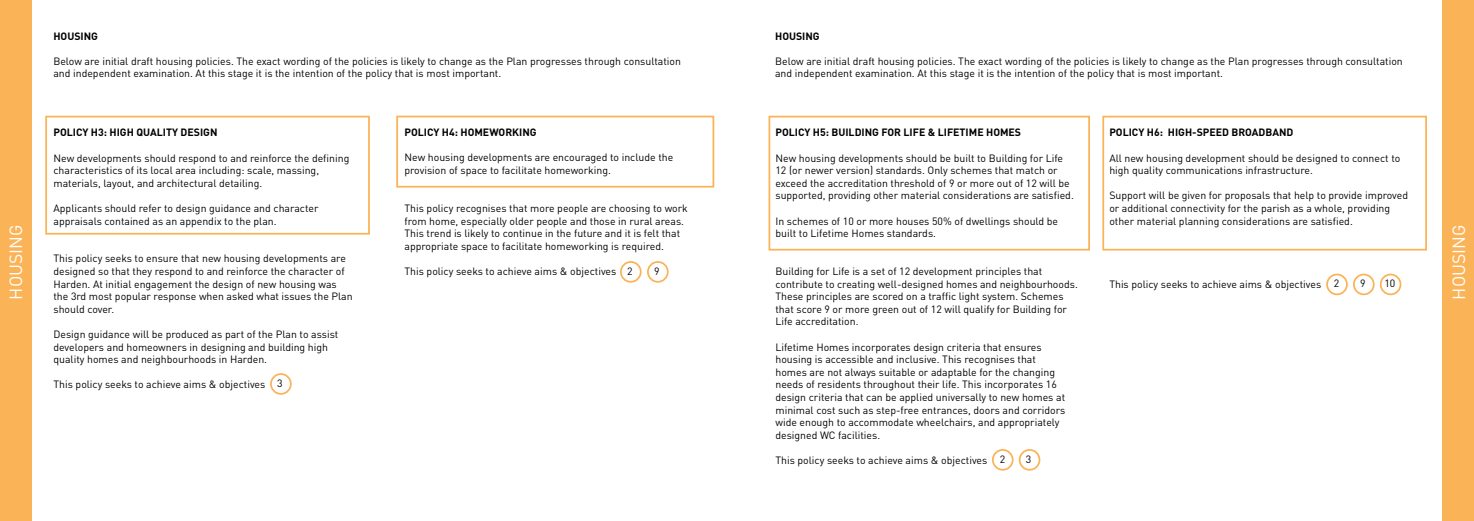
<style>
.page{position:relative;width:1474px;height:521px;background:#fff}
.page>*{position:absolute;margin:0;border:0;box-sizing:border-box;transform-origin:0 0}
.t1{font:17.5px "DINOT";color:#fff}
.t2{font:10.5px/12.6px "DINOT";color:#000}
.t3{font:700 10.5px "DINOT";color:#000}
</style>
<div class="page">
<div style="left:0;top:0;width:31px;height:521px;background:#fbb357"></div>
<div style="left:1442px;top:0;width:31px;height:521px;background:#fbb357"></div>
<div style="left:768px;top:116px;width:321px;height:135px;border:2px solid #fbb357"></div>
<div style="left:1018px;top:449px;width:22px;height:22px;border:2px solid #fbb357;border-radius:50%"></div>
<div style="left:992px;top:449px;width:21px;height:22px;border:2px solid #fbb357;border-radius:50%"></div>
<div style="left:1102px;top:116px;width:324px;height:135px;border:2px solid #fbb357"></div>
<div style="left:1352px;top:274px;width:22px;height:21px;border:2px solid #fbb357;border-radius:50%"></div>
<div style="left:1326px;top:274px;width:21px;height:21px;border:2px solid #fbb357;border-radius:50%"></div>
<div style="left:1379px;top:274px;width:22px;height:21px;border:2px solid #fbb357;border-radius:50%"></div>
<div style="left:45px;top:116px;width:325px;height:119px;border:2px solid #fbb357"></div>
<div style="left:270px;top:373px;width:22px;height:22px;border:2px solid #fbb357;border-radius:50%"></div>
<div style="left:396px;top:116px;width:318px;height:72px;border:2px solid #fbb357"></div>
<div style="left:620px;top:261px;width:21px;height:22px;border:2px solid #fbb357;border-radius:50%"></div>
<div style="left:647px;top:261px;width:21px;height:22px;border:2px solid #fbb357;border-radius:50%"></div>
<p class="t3" style="left:53px;top:29px;width:46px">HOUSING</p>
<p class="t2" style="left:53px;top:54px;width:629px">Below are initial draft housing policies. The exact wording of the policies is likely to change as the Plan progresses through consultation and independent examination. At this stage it is the intention of the policy that is most important.</p>
<p class="t3" style="left:775px;top:29px;width:46px">HOUSING</p>
<p class="t2" style="left:775px;top:54px;width:629px">Below are initial draft housing policies. The exact wording of the policies is likely to change as the Plan progresses through consultation and independent examination. At this stage it is the intention of the policy that is most important.</p>
<p class="t3" style="left:404px;top:126px;width:134px">POLICY H4: HOMEWORKING</p>
<p class="t2" style="left:404px;top:151px;width:270px">New housing developments are encouraged to include the provision of space to facilitate homeworking.</p>
<p class="t2" style="left:404px;top:202px;width:285px">This policy recognises that more people are choosing to work from home, especially older people and those in rural areas.<br>This trend is likely to continue in the future and it is felt that appropriate space to facilitate homeworking is required.</p>
<p class="t2" style="left:404px;top:265px;width:229px">This policy seeks to achieve aims &amp; objectives 2</p>
<p class="t2" style="left:654px;top:265px;width:7px">9</p>
<p class="t3" style="left:775px;top:126px;width:247px">POLICY H5: BUILDING FOR LIFE &amp; LIFETIME HOMES</p>
<p class="t2" style="left:775px;top:151px;width:300px">New housing developments should be built to Building for Life 12 (or newer version) standards. Only schemes that match or exceed the accreditation threshold of 9 or more out of 12 will be supported, providing other material considerations are satisfied.</p>
<p class="t2" style="left:775px;top:214px;width:284px">In schemes of 10 or more houses 50% of dwellings should be built to Lifetime Homes standards.</p>
<p class="t2" style="left:775px;top:265px;width:304px">Building for Life is a set of 12 development principles that contribute to creating well-designed homes and neighbourhoods.<br>These principles are scored on a traffic light system. Schemes that score 9 or more green out of 12 will qualify for Building for Life accreditation.</p>
<p class="t2" style="left:775px;top:340px;width:291px">Lifetime Homes incorporates design criteria that ensures housing is accessible and inclusive. This recognises that homes are not always suitable or adaptable for the changing needs of residents throughout their life. This incorporates 16 design criteria that can be applied universally to new homes at minimal cost such as step-free entrances, doors and corridors wide enough to accommodate wheelchairs, and appropriately designed WC facilities.</p>
<p class="t2" style="left:775px;top:454px;width:231px">This policy seeks to achieve aims &amp; objectives 2</p>
<p class="t2" style="left:1025px;top:453px;width:7px">3</p>
<p class="t3" style="left:53px;top:126px;width:166px">POLICY H3: HIGH QUALITY DESIGN</p>
<p class="t2" style="left:53px;top:151px;width:297px">New developments should respond to and reinforce the defining characteristics of its local area including: scale, massing, materials, layout, and architectural detailing.</p>
<p class="t2" style="left:53px;top:202px;width:266px">Applicants should refer to design guidance and character appraisals contained as an appendix to the plan.</p>
<p class="t2" style="left:53px;top:252px;width:301px">This policy seeks to ensure that new housing developments are designed so that they respond to and reinforce the character of Harden. At initial engagement the design of new housing was the 3rd most popular response when asked what issues the Plan should cover.</p>
<p class="t2" style="left:53px;top:328px;width:286px">Design guidance will be produced as part of the Plan to assist developers and homeowners in designing and building high quality homes and neighbourhoods in Harden.</p>
<p class="t2" style="left:53px;top:378px;width:213px">This policy seeks to achieve aims &amp; objectives</p>
<p class="t3" style="left:1109px;top:126px;width:186px">POLICY H6: HIGH-SPEED BROADBAND</p>
<p class="t2" style="left:1109px;top:151px;width:292px">All new housing development should be designed to connect to high quality communications infrastructure.</p>
<p class="t2" style="left:1109px;top:189px;width:300px">Support will be given for proposals that help to provide improved or additional connectivity for the parish as a whole, providing other material planning considerations are satisfied.</p>
<h1 class="t1" style="left:5px;top:300px;width:76px;rotate:-90deg">HOUSING</h1>
<h1 class="t1" style="left:1447px;top:300px;width:76px;rotate:-90deg">HOUSING</h1>
<p class="t2" style="left:1109px;top:277px;width:231px">This policy seeks to achieve aims &amp; objectives 2</p>
<p class="t2" style="left:1359px;top:277px;width:7px">9</p>
<p class="t2" style="left:1384px;top:277px;width:12px">10</p>
<p class="t2" style="left:277px;top:377px;width:7px">3</p>
</div>
